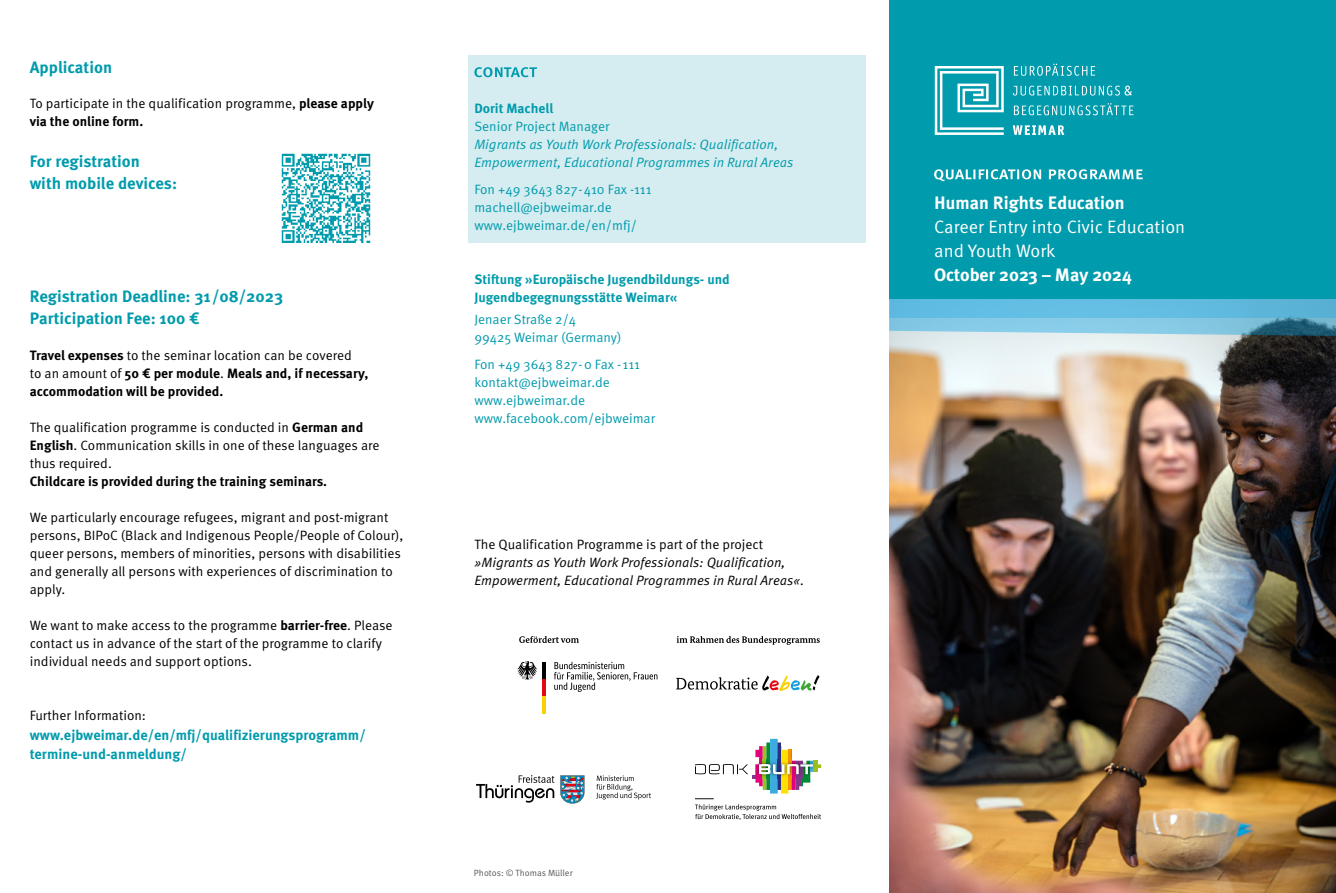
<style>
.page{position:relative;width:1336px;height:893px;background:#fff}
.page>*{position:absolute;margin:0;border:0;box-sizing:border-box;transform-origin:0 0}
.t1{font:18px/24px "Meta Pro Norm";color:#fff}
.t2{font:700 18px "Meta Plus";color:#fff}
.t3{font:700 16.5px/22.5px "Meta Pro";color:#009bac}
.t4{font:700 14.25px/19.5px "Meta Pro";color:#009bac}
.t5{font:13.5px/18px "Meta Pro Norm";color:#000}
.t6{font:13.5px/18px "Meta Pro Norm";color:#009bac}
.t7{font:700 13.5px/18px "Meta Pro";color:#000}
.t8{font:13.5px/18px "Meta Pro Norm Ita";color:#000}
.t9{font:13.5px/18px "Meta Pro Norm Ita";color:#009bac}
.t10{font:700 13.5px/18px "Meta Pro";color:#009bac}
.t11{font:9px "Meta Pro Norm";color:#575756}
.s1{font-family:"Meta Pro";font-weight:700}
.s2{font-family:"Meta Pro Norm";font-weight:400}
</style>
<div class="page">
<img style="left:889px;top:350px;width:446px;height:543px">
<div style="left:468px;top:55px;width:397px;height:187px;background:#d5ecf0"></div>
<svg style="left:474px;top:67px;width:63px;height:10px"></svg>
<svg style="left:889px;top:298px;width:446px;height:52px;background:#82bcd2"></svg>
<div style="left:889px;top:0;width:446px;height:298px;background:#009bac"></div>
<svg style="left:934px;top:66px;width:69px;height:69px"></svg>
<svg style="left:1012px;top:125px;width:52px;height:10px"></svg>
<svg style="left:1013px;top:103px;width:120px;height:12px"></svg>
<svg style="left:1012px;top:86px;width:119px;height:10px"></svg>
<svg style="left:1013px;top:64px;width:81px;height:12px"></svg>
<svg style="left:934px;top:169px;width:208px;height:12px"></svg>
<img style="left:281px;top:153px;width:90px;height:90px">
<svg style="left:596px;top:775px;width:55px;height:25px"></svg>
<svg style="left:560px;top:775px;width:24px;height:29px"></svg>
<svg style="left:476px;top:775px;width:78px;height:28px"></svg>
<hr style="left:542px;top:662px;width:3px;height:17px;background:#000">
<hr style="left:542px;top:679px;width:3px;height:17px;background:#e30613">
<hr style="left:542px;top:696px;width:3px;height:17px;background:#f8d200">
<svg style="left:517px;top:661px;width:20px;height:19px"></svg>
<svg style="left:519px;top:636px;width:60px;height:7px"></svg>
<svg style="left:676px;top:636px;width:143px;height:9px"></svg>
<svg style="left:554px;top:662px;width:103px;height:30px"></svg>
<svg style="left:676px;top:675px;width:143px;height:16px"></svg>
<svg style="left:695px;top:739px;width:126px;height:81px"></svg>
<p class="t3" style="left:30px;top:55px;width:84px">Application</p>
<p class="t5" style="left:30px;top:93px;width:345px">To participate in the qualification programme, <span class="s1">please apply</span></p>
<p class="t7" style="left:30px;top:111px;width:115px">via the online form.</p>
<p class="t3" style="left:30px;top:148px;width:149px">For registration<br>with mobile devices:</p>
<p class="t3" style="left:30px;top:283px;width:255px">Registration Deadline: 31/08/2023<br>Participation Fee: 100 €</p>
<p class="t5" style="left:30px;top:345px;width:323px"><span class="s1">Travel expenses</span> to the seminar location can be covered</p>
<p class="t7" style="left:30px;top:363px;width:340px"><span class="s2">to an amount of</span> 50 € per module<span class="s2">.</span> Meals and, if necessary, accommodation will be provided.</p>
<p class="t5" style="left:30px;top:417px;width:351px">The qualification programme is conducted in <span class="s1">German and<br>English</span>. Communication skills in one of these languages are thus required.</p>
<p class="t7" style="left:30px;top:471px;width:299px">Childcare is provided during the training seminars.</p>
<p class="t5" style="left:30px;top:507px;width:375px">We particularly encourage refugees, migrant and post-migrant persons, BIPoC (Black and Indigenous People/People of Colour), queer persons, members of minorities, persons with disabilities and generally all persons with experiences of discrimination to apply.</p>
<p class="t5" style="left:30px;top:615px;width:364px">We want to make access to the programme <span class="s1">barrier-free</span>. Please contact us in advance of the start of the programme to clarify individual needs and support options.</p>
<p class="t5" style="left:30px;top:705px;width:118px">Further Information:</p>
<p class="t4" style="left:30px;top:724px;width:337px">www.ejbweimar.de/en/mfj/qualifizierungsprogramm/ termine-und-anmeldung/</p>
<p class="t10" style="left:474px;top:99px;width:80px">Dorit Machell</p>
<p class="t6" style="left:474px;top:117px;width:137px">Senior Project Manager</p>
<p class="t9" style="left:474px;top:135px;width:320px">Migrants as Youth Work Professionals: Qualification,<br>Empowerment, Educational Programmes in Rural Areas</p>
<p class="t6" style="left:474px;top:180px;width:179px">Fon +49 3643 827-410 Fax -111 machell@ejbweimar.de www.ejbweimar.de/en/mfj/</p>
<p class="t10" style="left:474px;top:270px;width:257px">Stiftung »Europäische Jugendbildungs- und<br>Jugendbegegnungsstätte Weimar«</p>
<p class="t6" style="left:474px;top:309px;width:149px">Jenaer Straße 2/4<br>99425 Weimar (Germany)</p>
<p class="t6" style="left:474px;top:354px;width:182px">Fon +49 3643 827-0 Fax -111 kontakt@ejbweimar.de www.ejbweimar.de www.facebook.com/ejbweimar</p>
<p class="t5" style="left:474px;top:534px;width:290px">The Qualification Programme is part of the project</p>
<p class="t8" style="left:474px;top:552px;width:331px">»Migrants as Youth Work Professionals: Qualification,<br>Empowerment, Educational Programmes in Rural Areas«.</p>
<p class="t11" style="left:474px;top:866px;width:100px">Photos: © Thomas Müller</p>
<h1 class="t2" style="left:934px;top:193px;width:192px">Human Rights Education</h1>
<h1 class="t1" style="left:934px;top:214px;width:253px">Career Entry into Civic Education and Youth Work</h1>
<h1 class="t2" style="left:934px;top:265px;width:199px">October 2023 – May 2024</h1>
</div>
